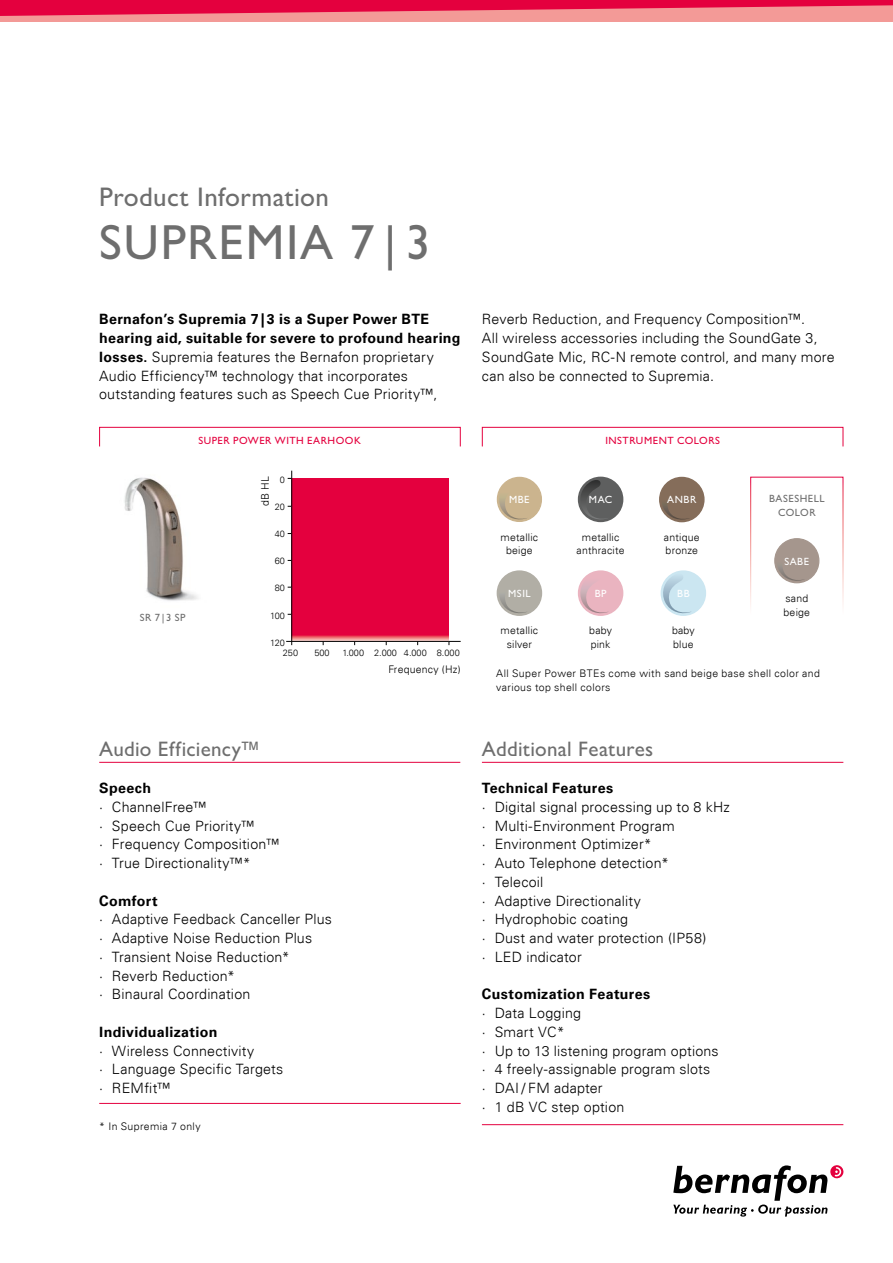
<style>
.page{position:relative;width:893px;height:1263px;background:#fff}
.page>*{position:absolute;margin:0;border:0;box-sizing:border-box;transform-origin:0 0}
.t1{font:500 49.5px "Gill Sans MT Pro";letter-spacing:.03em;color:#6e6e6e}
.t2{font:500 27px "Gill Sans MT Pro";letter-spacing:.01em;color:#6e6e6e}
.t3{font:500 21px "Gill Sans MT Pro";letter-spacing:.015em;color:#6e6e6e}
.t4{font:300 14.25px/18.8px "Univers Com 45";letter-spacing:.015em;color:#000}
.t5{font:700 14.25px/18.8px "Univers Com 65";letter-spacing:.025em;color:#000}
.t6{font:300 10.5px/13.5px "Univers Com 45";letter-spacing:.02em;color:#000}
.t7{font:500 10.5px "Gill Sans MT Pro";letter-spacing:.045em;color:#e4003e}
.t8{font:500 10.5px "Gill Sans MT Pro";letter-spacing:.055em;color:#fff}
.t9{font:500 10.5px/13.5px "Gill Sans MT Pro";letter-spacing:.05em;color:#6e6e6e;text-align:center}
.t10{font:300 9.15px/10.4px "Univers Com 45";color:#000}
.s1{font-family:"Univers Com 65";font-weight:700}
</style>
<div class="page">
<div style="left:750px;top:477px;width:93px;height:165px;border:1px solid #fff"></div>
<div style="left:0;top:0;width:893px;height:21px;background:#f39a97"></div>
<svg style="left:0;top:0;width:893px;height:16px"></svg>
<hr style="left:482px;top:762px;width:361px;height:1px;background:#e4003e">
<hr style="left:99px;top:762px;width:361px;height:1px;background:#e4003e">
<div style="left:99px;top:427px;width:362px;height:20px;border:1px solid #e4003e"></div>
<div style="left:482px;top:427px;width:361px;height:20px;border:1px solid #e4003e"></div>
<svg style="left:673px;top:1165px;width:170px;height:51px"></svg>
<hr style="left:482px;top:1124px;width:361px;height:1px;background:#e4003e">
<hr style="left:99px;top:1103px;width:362px;height:1px;background:#e4003e">
<img style="left:124px;top:477px;width:74px;height:124px">
<div style="left:775px;top:539px;width:44px;height:44px;background:#a5968d;border-radius:50%"></div>
<div style="left:774px;top:538px;width:45px;height:45px;border:1px solid #a5968d;border-radius:50%"></div>
<svg style="left:774px;top:541px;width:32px;height:42px"></svg>
<div style="left:579px;top:571px;width:44px;height:44px;background:#eab4c0;border-radius:50%"></div>
<div style="left:578px;top:570px;width:45px;height:46px;border:2px solid #eab4c0;border-radius:50%"></div>
<svg style="left:577px;top:573px;width:33px;height:43px"></svg>
<div style="left:661px;top:571px;width:44px;height:44px;background:#cbe6f1;border-radius:50%"></div>
<div style="left:661px;top:570px;width:45px;height:46px;border:2px solid #cbe6f1;border-radius:50%"></div>
<svg style="left:660px;top:573px;width:32px;height:43px"></svg>
<div style="left:497px;top:477px;width:44px;height:44px;background:#cbb48e;border-radius:50%"></div>
<div style="left:497px;top:477px;width:45px;height:45px;border:1px solid #cbb48e;border-radius:50%"></div>
<svg style="left:496px;top:479px;width:32px;height:43px"></svg>
<div style="left:579px;top:477px;width:44px;height:44px;background:#5e5f5f;border-radius:50%"></div>
<div style="left:578px;top:477px;width:45px;height:45px;border:2px solid #5e5f5f;border-radius:50%"></div>
<svg style="left:577px;top:479px;width:33px;height:43px"></svg>
<div style="left:497px;top:571px;width:44px;height:44px;background:#b1aea5;border-radius:50%"></div>
<div style="left:497px;top:570px;width:45px;height:46px;border:2px solid #b1aea5;border-radius:50%"></div>
<svg style="left:496px;top:573px;width:32px;height:43px"></svg>
<div style="left:660px;top:477px;width:44px;height:45px;background:#856d5a;border-radius:50%"></div>
<div style="left:659px;top:477px;width:46px;height:45px;border:2px solid #856d5a;border-radius:50%"></div>
<svg style="left:659px;top:479px;width:32px;height:43px"></svg>
<svg style="left:292px;top:634px;width:157px;height:7px"></svg>
<div style="left:292px;top:478px;width:157px;height:156px;background:#e4003e"></div>
<hr style="left:291px;top:471px;width:1px;height:174px;background:#000">
<hr style="left:286px;top:641px;width:175px;height:1px;background:#000">
<h2 class="t2" style="left:99px;top:180px;width:231px">Product Information</h2>
<h1 class="t1" style="left:99px;top:213px;width:333px">SUPREMIA 7 | 3</h1>
<p class="t5" style="left:99px;top:310px;width:363px">Bernafon’s Supremia 7 | 3 is a Super Power BTE hearing aid, suitable for severe to profound hearing</p>
<p class="t4" style="left:99px;top:347px;width:340px"><span class="s1">losses.</span> Supremia features the Bernafon proprietary<br>Audio Efficiency™ technology that incorporates outstanding features such as Speech Cue Priority™,</p>
<p class="t4" style="left:482px;top:310px;width:354px">Reverb Reduction, and Frequency Composition™.<br>All wireless accessories including the SoundGate 3, SoundGate Mic, RC-N remote control, and many more can also be connected to Supremia.</p>
<p class="t9" style="left:140px;top:610px;width:47px">SR 7|3 SP</p>
<p class="t7" style="left:198px;top:434px;width:164px">SUPER POWER WITH EARHOOK</p>
<p class="t7" style="left:605px;top:434px;width:116px">INSTRUMENT COLORS</p>
<p class="t6" style="left:258px;top:506px;width:32px;rotate:-90deg">dB HL</p>
<p class="t10" style="left:280px;top:474px;width:7px">0</p>
<p class="t10" style="left:275px;top:502px;width:12px">20</p>
<p class="t10" style="left:275px;top:529px;width:12px">40</p>
<p class="t10" style="left:275px;top:556px;width:12px">60</p>
<p class="t10" style="left:275px;top:583px;width:12px">80</p>
<p class="t10" style="left:270px;top:610px;width:16px">100</p>
<p class="t10" style="left:283px;top:637px;width:17px;text-indent:-13px">120<br>250</p>
<p class="t10" style="left:314px;top:648px;width:17px">500</p>
<p class="t10" style="left:343px;top:648px;width:119px">1.000 2.000 4.000 8.000</p>
<p class="t8" style="left:509px;top:493px;width:22px">MBE</p>
<p class="t8" style="left:589px;top:493px;width:25px">MAC</p>
<p class="t8" style="left:667px;top:494px;width:31px">ANBR</p>
<p class="t6" style="left:501px;top:530px;width:39px;text-align:center">metallic beige</p>
<p class="t6" style="left:577px;top:530px;width:49px;text-align:center">metallic anthracite</p>
<p class="t6" style="left:664px;top:530px;width:37px">antique bronze</p>
<p class="t8" style="left:508px;top:587px;width:24px">MSIL</p>
<p class="t8" style="left:595px;top:587px;width:13px">BP</p>
<p class="t8" style="left:677px;top:587px;width:14px">BB</p>
<p class="t6" style="left:501px;top:624px;width:39px;text-align:center">metallic silver</p>
<p class="t6" style="left:589px;top:624px;width:24px">baby pink</p>
<p class="t6" style="left:672px;top:624px;width:24px">baby blue</p>
<p class="t9" style="left:769px;top:492px;width:57px">BASESHELL<br>COLOR</p>
<p class="t8" style="left:784px;top:555px;width:26px">SABE</p>
<p class="t6" style="left:784px;top:591px;width:28px">sand beige</p>
<p class="t6" style="left:388px;top:663px;width:74px">Frequency (Hz)</p>
<p class="t6" style="left:496px;top:667px;width:325px">All Super Power BTEs come with sand beige base shell color and various top shell colors</p>
<h3 class="t3" style="left:99px;top:736px;width:163px">Audio Efficiency™</h3>
<h3 class="t3" style="left:482px;top:736px;width:173px">Additional Features</h3>
<p class="t5" style="left:99px;top:779px;width:54px">Speech</p>
<p class="t4" style="left:99px;top:797px;width:182px">· ChannelFree™<br>· Speech Cue Priority™<br>· Frequency Composition™ · True Directionality™*</p>
<p class="t5" style="left:99px;top:891px;width:60px">Comfort</p>
<p class="t4" style="left:99px;top:910px;width:234px">· Adaptive Feedback Canceller Plus · Adaptive Noise Reduction Plus<br>· Transient Noise Reduction*<br>· Reverb Reduction*<br>· Binaural Coordination</p>
<p class="t5" style="left:99px;top:1022px;width:120px">Individualization</p>
<p class="t4" style="left:99px;top:1041px;width:186px">· Wireless Connectivity<br>· Language Specific Targets · REMfit™</p>
<p class="t5" style="left:482px;top:779px;width:133px">Technical Features</p>
<p class="t4" style="left:482px;top:797px;width:249px">· Digital signal processing up to 8 kHz · Multi-Environment Program<br>· Environment Optimizer*<br>· Auto Telephone detection*<br>· Telecoil<br>· Adaptive Directionality<br>· Hydrophobic coating<br>· Dust and water protection (IP58)<br>· LED indicator</p>
<p class="t5" style="left:482px;top:985px;width:170px">Customization Features</p>
<p class="t4" style="left:482px;top:1004px;width:238px">· Data Logging<br>· Smart VC*<br>· Up to 13 listening program options · 4 freely-assignable program slots<br>· DAI / FM adapter<br>· 1 dB VC step option</p>
<p class="t6" style="left:99px;top:1120px;width:103px">* In Supremia 7 only</p>
</div>
